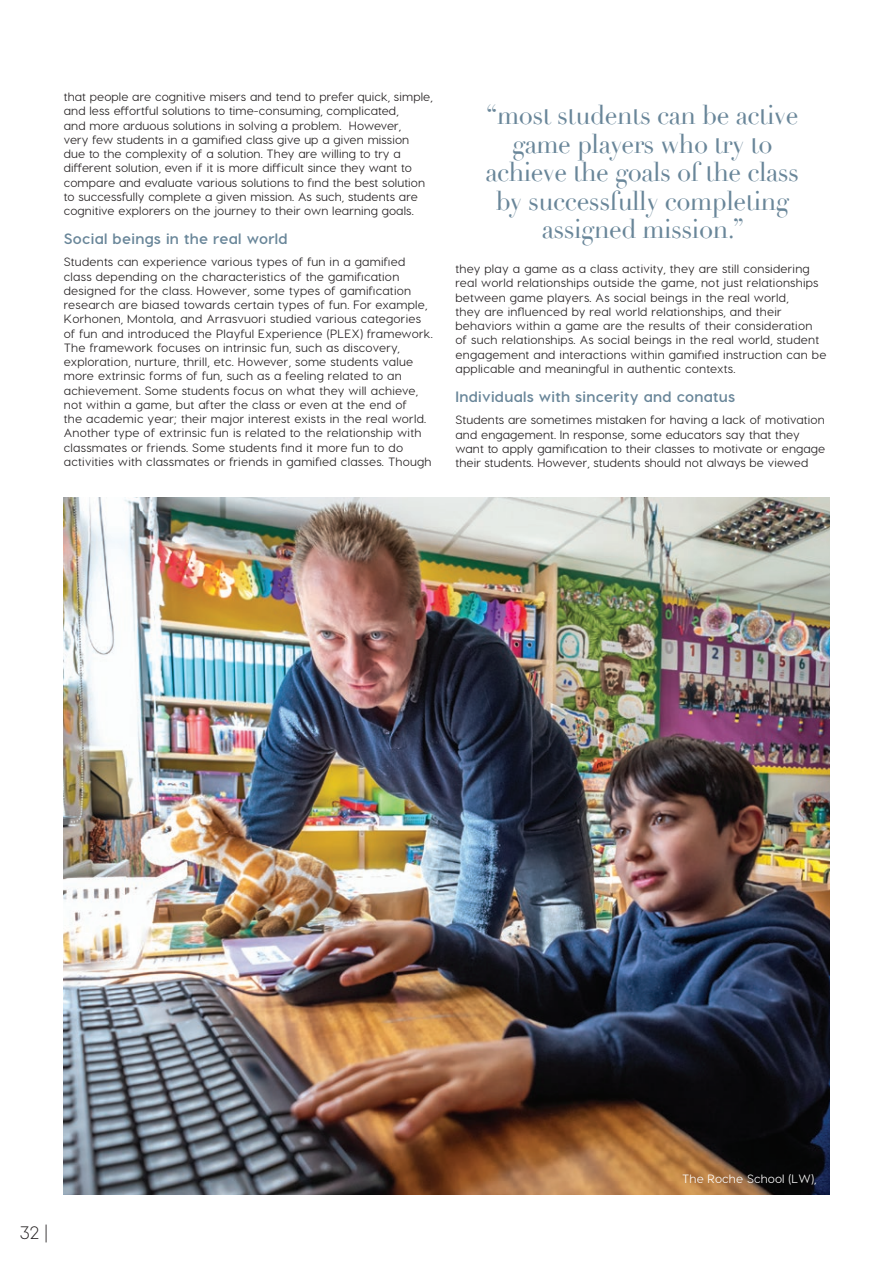
<style>
.page{position:relative;width:893px;height:1263px;background:#fff}
.page>*{position:absolute;margin:0;border:0;box-sizing:border-box;transform-origin:0 0}
.t1{font:26.85px/28.5px "Didot";letter-spacing:-.02em;color:#698699;text-align:center;scale:.95 1}
.t2{font:300 18px "Visby CF";color:#231f20}
.t3{font:700 15px "Visby CF";letter-spacing:.02em;color:#698699}
.t4{font:500 12px/14.2px "Visby CF";letter-spacing:.02em;color:#231f20}
.t5{font:500 12px "Visby CF";letter-spacing:.01em;color:#fff}
</style>
<div class="page">
<img style="left:64px;top:497px;width:765px;height:697px">
<p class="t4" style="left:64px;top:90px;width:370px">that people are cognitive misers and tend to prefer quick, simple, and less effortful solutions to time-consuming, complicated,<br>and more arduous solutions in solving a problem. However,<br>very few students in a gamified class give up a given mission due to the complexity of a solution. They are willing to try a different solution, even if it is more difficult since they want to compare and evaluate various solutions to find the best solution to successfully complete a given mission. As such, students are cognitive explorers on the journey to their own learning goals.</p>
<p class="t3" style="left:64px;top:229px;width:225px">Social beings in the real world</p>
<p class="t4" style="left:64px;top:255px;width:371px">Students can experience various types of fun in a gamified class depending on the characteristics of the gamification designed for the class. However, some types of gamification research are biased towards certain types of fun. For example, Korhonen, Montola, and Arrasvuori studied various categories of fun and introduced the Playful Experience (PLEX) framework.<br>The framework focuses on intrinsic fun, such as discovery, exploration, nurture, thrill, etc. However, some students value more extrinsic forms of fun, such as a feeling related to an achievement. Some students focus on what they will achieve, not within a game, but after the class or even at the end of<br>the academic year; their major interest exists in the real world.<br>Another type of extrinsic fun is related to the relationship with classmates or friends. Some students find it more fun to do activities with classmates or friends in gamified classes. Though</p>
<p class="t4" style="left:455px;top:262px;width:372px">they play a game as a class activity, they are still considering real world relationships outside the game, not just relationships between game players. As social beings in the real world,<br>they are influenced by real world relationships, and their behaviors within a game are the results of their consideration of such relationships. As social beings in the real world, student engagement and interactions within gamified instruction can be applicable and meaningful in authentic contexts.</p>
<h1 class="t1" style="left:486px;top:101px;width:332px">“most students can be active game players who try to achieve the goals of the class by successfully completing assigned mission.”</h1>
<p class="t3" style="left:455px;top:387px;width:281px">Individuals with sincerity and conatus</p>
<p class="t4" style="left:455px;top:413px;width:371px">Students are sometimes mistaken for having a lack of motivation and engagement. In response, some educators say that they want to apply gamification to their classes to motivate or engage their students. However, students should not always be viewed</p>
<h2 class="t2" style="left:20px;top:1222px;width:30px">32 |</h2>
<p class="t5" style="left:682px;top:1171px;width:136px">The Roche School (LW),</p>
</div>
